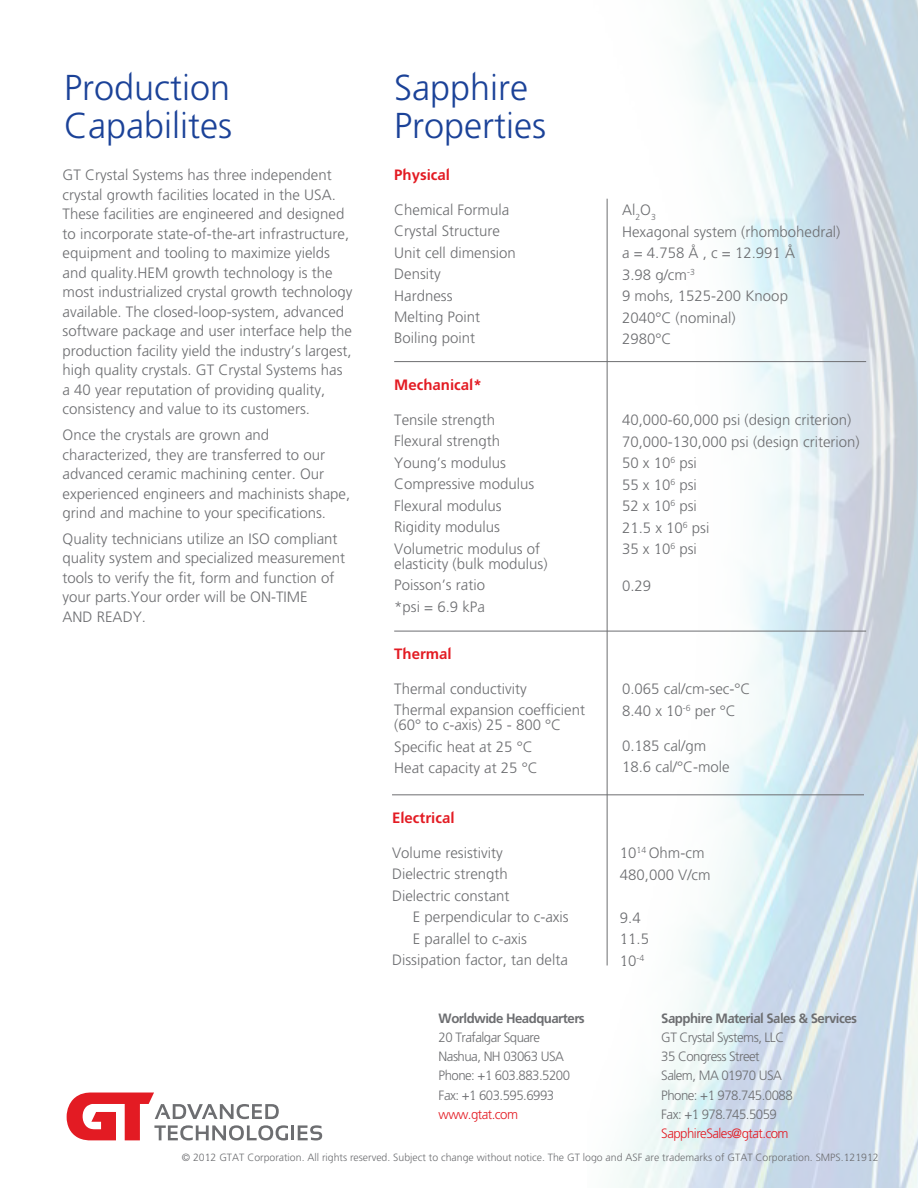
<style>
.page{position:relative;width:918px;height:1188px;background:#fff}
.page>*{position:absolute;margin:0;border:0;box-sizing:border-box;transform-origin:0 0}
.t1{font:300 36px/39px "Freeway";color:#1b4298}
.t2{font:300 15px/21.5px "Freeway";color:#6d6e71}
.t3{font:15px "Freeway Demi";color:#e31b23}
.t4{font:300 13.5px/19.2px "Freeway";letter-spacing:-.04em;color:#6d6e71}
.t5{font:13.5px "Freeway Demi";letter-spacing:-.04em;color:#6d6e71}
.t6{font:300 13.5px "Freeway";letter-spacing:-.04em;color:#e31b23}
.t7{font:300 10.5px "Freeway";color:#6d6e71}
</style>
<div class="page">
<img style="left:588px;top:0;width:330px;height:1188px">
<hr style="left:394px;top:631px;width:472px;height:1px;background:#6d6e71">
<hr style="left:394px;top:361px;width:472px;height:1px;background:#6d6e71">
<hr style="left:607px;top:199px;width:1px;height:766px;background:#6d6e71">
<svg style="left:67px;top:1093px;width:221px;height:47px"></svg>
<hr style="left:291px;top:1125px;width:3px;height:15px;background:#6d6e71">
<svg style="left:298px;top:1125px;width:24px;height:15px"></svg>
<hr style="left:392px;top:794px;width:472px;height:1px;background:#6d6e71">
<h1 class="t1" style="left:64px;top:67px;width:170px">Production<br>Capabilites</h1>
<p class="t2" style="left:63px;top:165px;width:292px;line-height:19.5px">GT Crystal Systems has three independent crystal growth facilities located in the USA.<br>These facilities are engineered and designed to incorporate state-of-the-art infrastructure, equipment and tooling to maximize yields and quality.HEM growth technology is the most industrialized crystal growth technology available. The closed-loop-system, advanced software package and user interface help the production facility yield the industry’s largest, high quality crystals. GT Crystal Systems has a 40 year reputation of providing quality, consistency and value to its customers.</p>
<p class="t2" style="left:63px;top:425px;width:289px;line-height:19.5px">Once the crystals are grown and characterized, they are transferred to our advanced ceramic machining center. Our experienced engineers and machinists shape, grind and machine to your specifications.</p>
<p class="t2" style="left:63px;top:529px;width:284px;line-height:19.5px">Quality technicians utilize an ISO compliant quality system and specialized measurement tools to verify the fit, form and function of your parts.Your order will be ON-TIME<br>AND READY.</p>
<h1 class="t1" style="left:394px;top:67px;width:153px">Sapphire<br>Properties</h1>
<p class="t3" style="left:394px;top:167px;width:57px">Physical</p>
<p class="t2" style="left:394px;top:199px;width:123px">Chemical Formula<br>Crystal Structure<br>Unit cell dimension<br>Density<br>Hardness<br>Melting Point<br>Boiling point</p>
<p class="t2" style="left:622px;top:199px;width:220px">Al<sub>2</sub>O<sub>3<br></sub>Hexagonal system (rhombohedral) a = 4.758 Å , c = 12.991 Å<br>3.98 g/cm<sup>-3<br></sup>9 mohs, 1525-200 Knoop<br>2040°C (nominal)<br>2980°C</p>
<p class="t3" style="left:394px;top:377px;width:89px">Mechanical*</p>
<p class="t2" style="left:394px;top:409px;width:147px">Tensile strength<br>Flexural strength<br>Young’s modulus<br>Compressive modulus<br>Flexural modulus<br>Rigidity modulus<br>Volumetric modulus of</p>
<p class="t2" style="left:394px;top:553px;width:155px">elasticity (bulk modulus)<br>Poisson’s ratio<br>*psi = 6.9 kPa</p>
<p class="t2" style="left:622px;top:409px;width:239px">40,000-60,000 psi (design criterion)<br>70,000-130,000 psi (design criterion)<br>50 x 10<sup>6</sup> psi<br>55 x 10<sup>6</sup> psi<br>52 x 10<sup>6</sup> psi<br>21.5 x 10<sup>6</sup> psi<br>35 x 10<sup>6</sup> psi</p>
<p class="t2" style="left:622px;top:575px;width:31px">0.29</p>
<p class="t3" style="left:394px;top:646px;width:59px">Thermal</p>
<p class="t2" style="left:394px;top:678px;width:192px">Thermal conductivity<br>Thermal expansion coefficient</p>
<p class="t2" style="left:394px;top:714px;width:169px">(60° to c-axis) 25 - 800 °C<br>Specific heat at 25 °C<br>Heat capacity at 25 °C</p>
<p class="t3" style="left:392px;top:810px;width:64px">Electrical</p>
<p class="t2" style="left:392px;top:842px;width:112px">Volume resistivity</p>
<p class="t2" style="left:392px;top:863px;width:117px">Dielectric strength</p>
<p class="t2" style="left:392px;top:885px;width:119px">Dielectric constant</p>
<p class="t2" style="left:413px;top:906px;width:157px">E perpendicular to c-axis</p>
<p class="t2" style="left:413px;top:928px;width:116px">E parallel to c-axis</p>
<p class="t2" style="left:392px;top:949px;width:177px">Dissipation factor, tan delta</p>
<p class="t2" style="left:622px;top:679px;width:130px">0.065 cal/cm-sec-°C<br>8.40 x 10<sup>-6</sup> per °C</p>
<p class="t2" style="left:622px;top:735px;width:109px">0.185 cal/gm<br>18.6 cal/°C-mole</p>
<p class="t2" style="left:620px;top:842px;width:92px">10<sup>14</sup> Ohm-cm<br>480,000 V/cm</p>
<p class="t2" style="left:620px;top:907px;width:31px">9.4<br>11.5<br>10<sup>-4</sup></p>
<p class="t5" style="left:439px;top:1011px;width:148px">Worldwide Headquarters</p>
<p class="t4" style="left:439px;top:1028px;width:133px">20 Trafalgar Square<br>Nashua, NH 03063 USA<br>Phone: +1 603.883.5200<br>Fax: +1 603.595.6993</p>
<p class="t6" style="left:439px;top:1106px;width:81px">www.gtat.com</p>
<p class="t7" style="left:182px;top:1151px;width:698px">© 2012 GTAT Corporation. All rights reserved. Subject to change without notice. The GT logo and ASF are trademarks of GTAT Corporation. SMPS.121912</p>
<p class="t5" style="left:661px;top:1011px;width:197px">Sapphire Material Sales &amp; Services</p>
<p class="t4" style="left:661px;top:1028px;width:133px">GT Crystal Systems, LLC<br>35 Congress Street<br>Salem, MA 01970 USA<br>Phone: +1 978.745.0088<br>Fax: +1 978.745.5059</p>
<p class="t6" style="left:661px;top:1126px;width:129px">SapphireSales@gtat.com</p>
</div>
